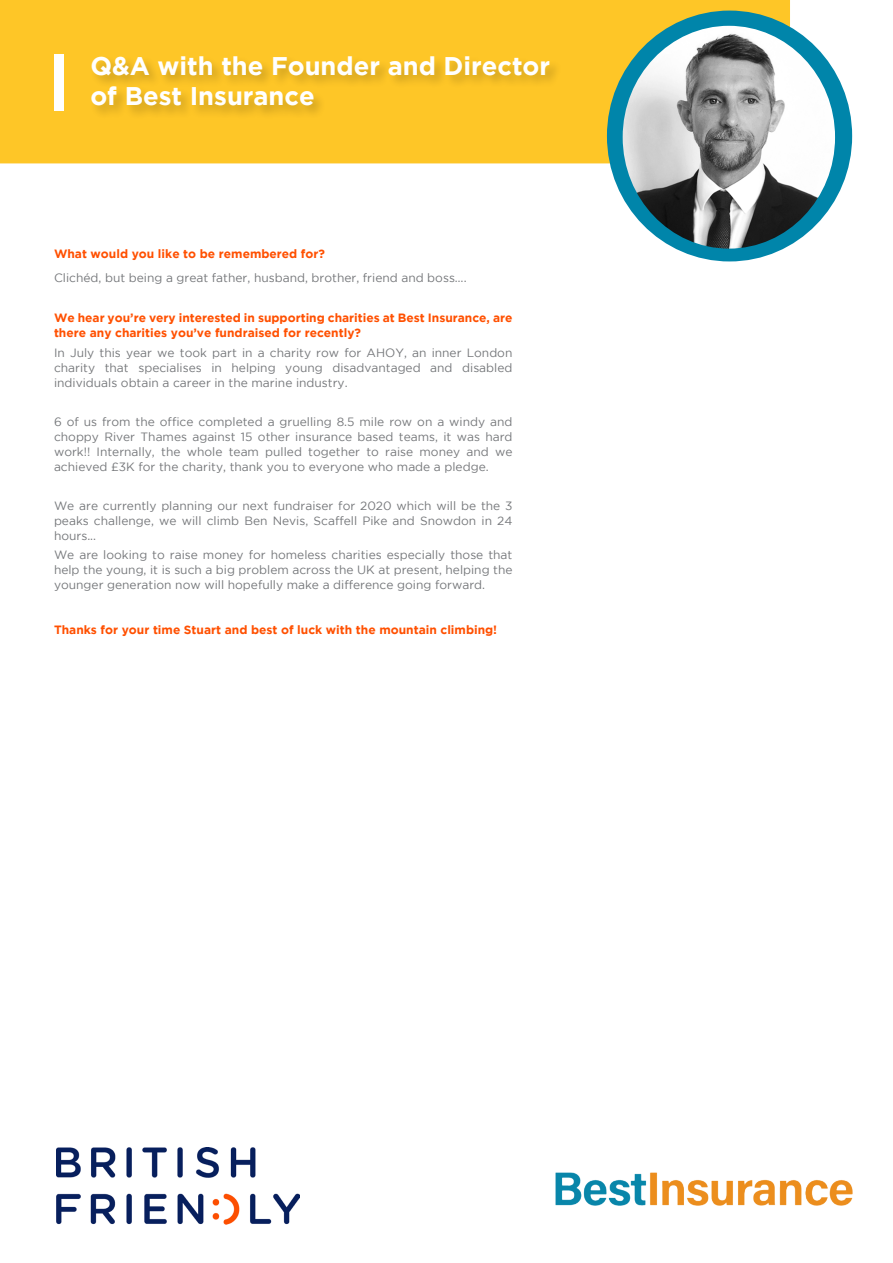
<style>
.page{position:relative;width:893px;height:1263px;background:#fff}
.page>*{position:absolute;margin:0;border:0;box-sizing:border-box;transform-origin:0 0}
.t1{font:700 25.5px/30.6px "Gotham";color:#fff}
.t2{font:12px/15px "Gotham";color:#76787b;text-align:justify}
.t3{font:700 12px/15px "Gotham";color:#ff5000}
</style>
<div class="page">
<div style="left:0;top:0;width:790px;height:163px;background:#fec627"></div>
<div style="left:54px;top:54px;width:10px;height:57px;background:#fff"></div>
<div style="left:90px;top:55px;width:473px;height:65px;background:#000;opacity:.2"></div>
<div style="left:607px;top:11px;width:245px;height:250px;background:#0085aa;border-radius:50%"></div>
<img style="left:623px;top:26px;width:212px;height:223px">
<img style="left:56px;top:1148px;width:243px;height:77px">
<img style="left:556px;top:1172px;width:296px;height:34px">
<p class="t1" style="left:90px;top:50px;width:461px">Q&amp;A with the Founder and Director of Best Insurance</p>
<p class="t3" style="left:54px;top:246px;width:273px">What would you like to be remembered for?</p>
<p class="t2" style="left:54px;top:270px;width:414px">Clichéd, but being a great father, husband, brother, friend and boss….</p>
<p class="t3" style="left:54px;top:310px;width:460px">We hear you’re very interested in supporting charities at Best Insurance, are there any charities you’ve fundraised for recently?</p>
<p class="t2" style="left:54px;top:345px;width:460px">In July this year we took part in a charity row for AHOY, an inner London charity that specialises in helping young disadvantaged and disabled individuals obtain a career in the marine industry.</p>
<p class="t2" style="left:54px;top:414px;width:460px">6 of us from the office completed a gruelling 8.5 mile row on a windy and choppy River Thames against 15 other insurance based teams, it was hard work!! Internally, the whole team pulled together to raise money and we achieved £3K for the charity, thank you to everyone who made a pledge.</p>
<p class="t2" style="left:54px;top:498px;width:460px">We are currently planning our next fundraiser for 2020 which will be the 3 peaks challenge, we will climb Ben Nevis, Scaffell Pike and Snowdon in 24 hours...</p>
<p class="t2" style="left:54px;top:547px;width:460px">We are looking to raise money for homeless charities especially those that help the young, it is such a big problem across the UK at present, helping the younger generation now will hopefully make a difference going forward.</p>
<p class="t3" style="left:54px;top:622px;width:445px">Thanks for your time Stuart and best of luck with the mountain climbing!</p>
</div>
